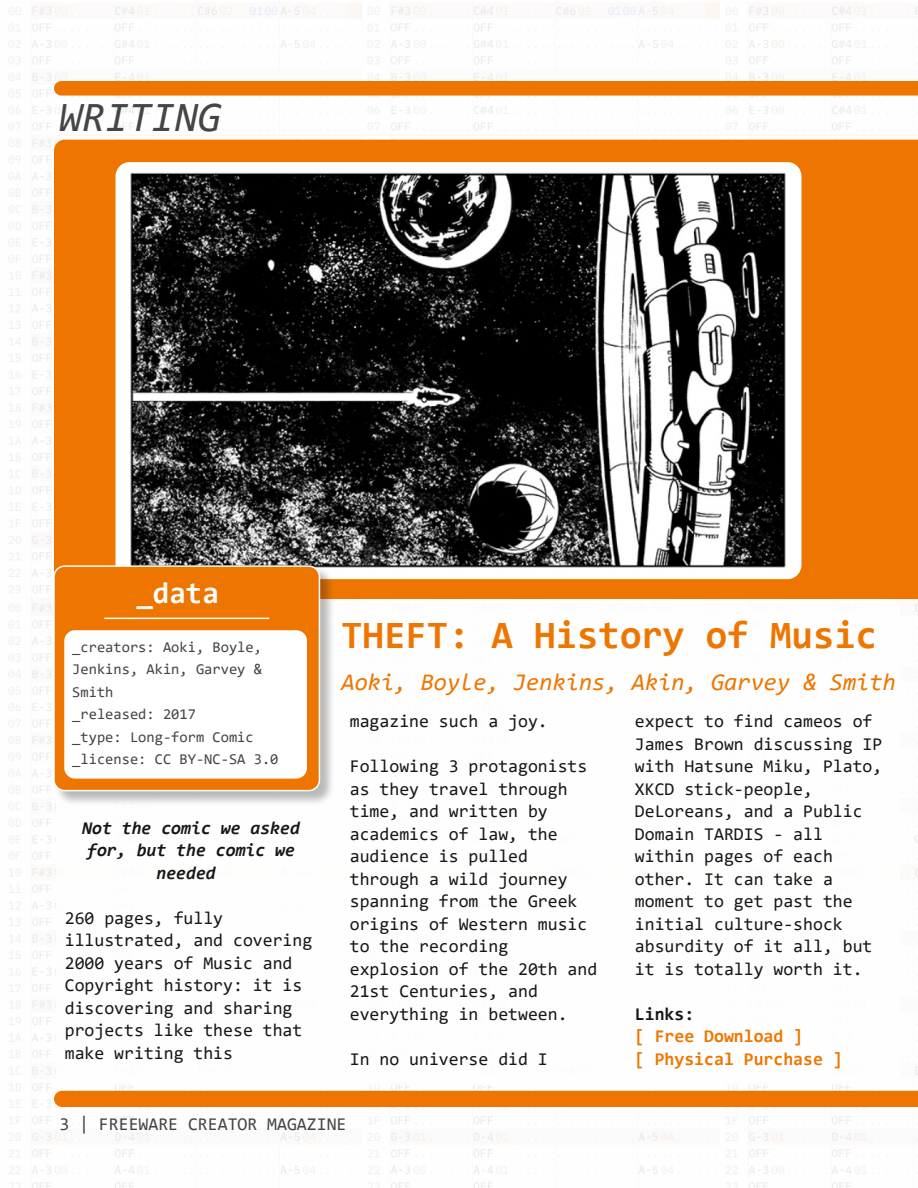
<style>
.page{position:relative;width:918px;height:1188px;background:#fff}
.page>*{position:absolute;margin:0;border:0;box-sizing:border-box;transform-origin:0 0}
.t1{font:italic 42px "Consolas";color:#454545}
.t2{font:700 39px "Consolas";color:#ee7600}
.t3{font:700 30px "Consolas";color:#fff}
.t4{font:italic 24px "Consolas";color:#ee7600}
.t5{font:18px/22.5px "Consolas";color:#181715}
.t6{font:italic 700 18px/22.5px "Consolas";color:#181715;text-align:center}
.t7{font:700 18px/22.5px "Consolas";color:#ee7600}
.t8{font:18px "Consolas";color:#454545}
.t9{font:700 18px "Consolas";color:#181715}
.t10{font:15px/22.5px "Consolas";color:#454545}
</style>
<div class="page">
<img style="left:720px;top:6px;width:198px;height:1182px">
<img style="left:8px;top:3px;width:712px;height:1185px">
<div style="left:56px;top:599px;width:845px;height:486px;background:#fff;border-radius:11px"></div>
<svg style="left:54px;top:81px;width:864px;height:15px;background:#ee7a08"></svg>
<div style="left:54px;top:1091px;width:864px;height:16px;background:#ee7600"></div>
<div style="left:54px;top:140px;width:864px;height:459px;background:#ee7600"></div>
<img style="left:125px;top:171px;width:668px;height:399px">
<div style="left:116px;top:162px;width:686px;height:417px;border:8px solid #fff;border-radius:10px"></div>
<div style="left:53px;top:565px;width:282px;height:241px;background:#181715;opacity:.3"></div>
<div style="left:54px;top:566px;width:265px;height:225px;background:#ee7600;border-radius:11px"></div>
<div style="left:53px;top:565px;width:267px;height:226px;border:2px solid #fff;border-radius:11px"></div>
<div style="left:64px;top:630px;width:243px;height:149px;background:#fff;border-radius:11px"></div>
<hr style="left:104px;top:618px;width:165px;height:1px;background:#fff">
<div style="left:847px;top:148px;width:63px;height:445px;background:#ee7600"></div>
<h1 class="t1" style="left:59px;top:100px;width:163px">WRITING</h1>
<h3 class="t3" style="left:136px;top:581px;width:84px">_data</h3>
<p class="t10" style="left:72px;top:637px;width:208px">_creators: Aoki, Boyle,<br>Jenkins, Akin, Garvey &amp;<br>Smith<br>_released: 2017<br>_type: Long‐form Comic _license: CC BY‐NC‐SA 3.0</p>
<p class="t6" style="left:82px;top:818px;width:219px">Not the comic we asked for, but the comic we needed</p>
<p class="t5" style="left:65px;top:908px;width:249px">260 pages, fully illustrated, and covering<br>2000 years of Music and<br>Copyright history: it is discovering and sharing projects like these that make writing this</p>
<h2 class="t2" style="left:341px;top:619px;width:538px">THEFT: A History of Music</h2>
<h3 class="t4" style="left:341px;top:672px;width:556px">Aoki, Boyle, Jenkins, Akin, Garvey &amp; Smith</h3>
<p class="t5" style="left:350px;top:711px;width:199px">magazine such a joy.</p>
<p class="t5" style="left:350px;top:756px;width:249px">Following 3 protagonists as they travel through time, and written by academics of law, the audience is pulled through a wild journey spanning from the Greek origins of Western music to the recording explosion of the 20th and<br>21st Centuries, and everything in between.</p>
<p class="t5" style="left:350px;top:1049px;width:199px">In no universe did I</p>
<p class="t5" style="left:635px;top:711px;width:249px">expect to find cameos of<br>James Brown discussing IP with Hatsune Miku, Plato,<br>XKCD stick‐people,<br>DeLoreans, and a Public<br>Domain TARDIS ‐ all within pages of each other. It can take a moment to get past the initial culture‐shock absurdity of it all, but it is totally worth it.</p>
<p class="t9" style="left:635px;top:1006px;width:61px">Links:</p>
<p class="t7" style="left:635px;top:1026px;width:209px">[ Free Download ]<br>[ Physical Purchase ]</p>
<p class="t8" style="left:59px;top:1117px;width:289px">3 | FREEWARE CREATOR MAGAZINE</p>
</div>
